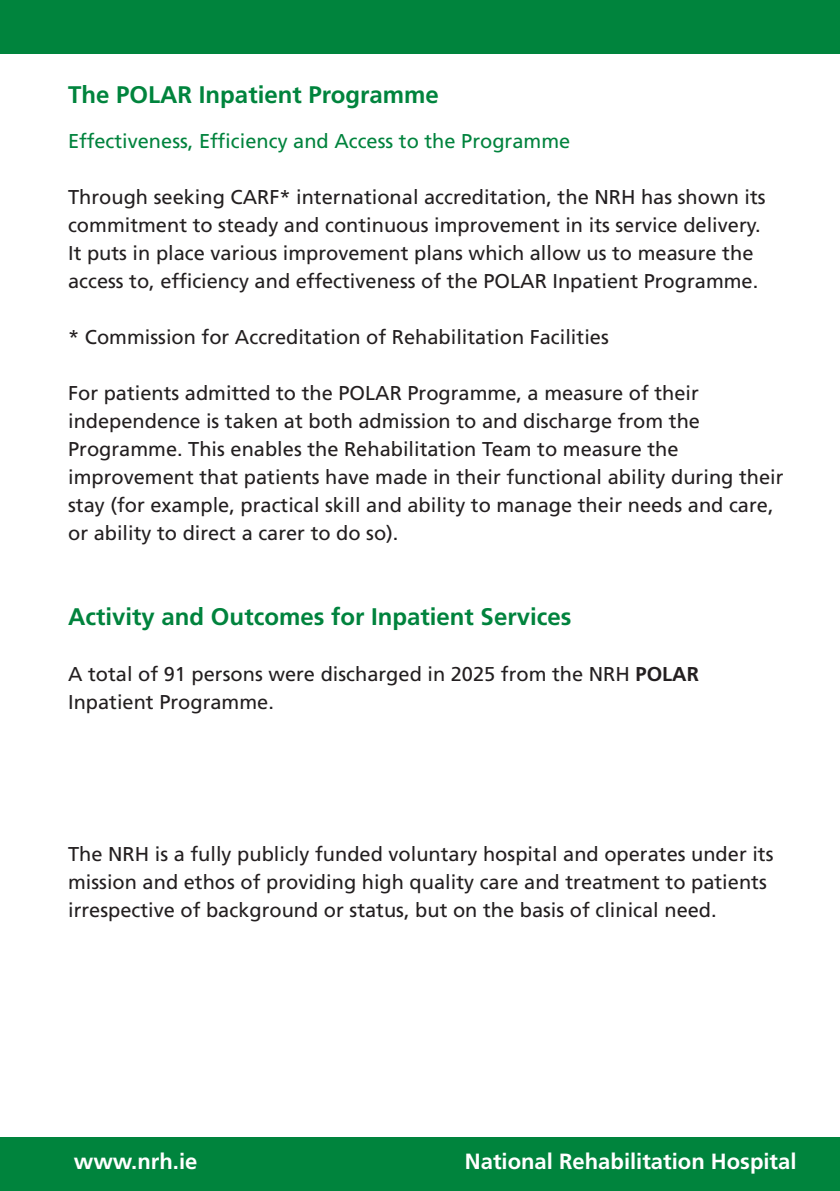
<style>
.page{position:relative;width:840px;height:1191px;background:#fff}
.page>*{position:absolute;margin:0;border:0;box-sizing:border-box;transform-origin:0 0}
.t1{font:700 24px "Frutiger LT Std";color:#00833d}
.t2{font:700 24px "Frutiger LT Std";color:#00843d}
.t3{font:700 22px "Frutiger LT Std";color:#fff}
.t4{font:20px/28px "Frutiger LT Std";color:#231f20}
.t5{font:20px "Frutiger LT Std";color:#00833d}
.s1{font-weight:700}
</style>
<div class="page">
<div style="left:0;top:0;width:839px;height:54px;background:#00843d"></div>
<div style="left:0;top:1137px;width:839px;height:54px;background:#00843d"></div>
<p class="t2" style="left:68px;top:81px;width:372px">The POLAR Inpatient Programme</p>
<p class="t5" style="left:68px;top:129px;width:503px">Effectiveness, Efficiency and Access to the Programme</p>
<p class="t4" style="left:68px;top:183px;width:698px">Through seeking CARF* international accreditation, the NRH has shown its commitment to steady and continuous improvement in its service delivery.<br>It puts in place various improvement plans which allow us to measure the access to, efficiency and effectiveness of the POLAR Inpatient Programme.</p>
<p class="t4" style="left:68px;top:323px;width:542px">* Commission for Accreditation of Rehabilitation Facilities</p>
<p class="t4" style="left:68px;top:379px;width:716px">For patients admitted to the POLAR Programme, a measure of their independence is taken at both admission to and discharge from the Programme. This enables the Rehabilitation Team to measure the improvement that patients have made in their functional ability during their stay (for example, practical skill and ability to manage their needs and care, or ability to direct a carer to do so).</p>
<p class="t1" style="left:68px;top:603px;width:504px">Activity and Outcomes for Inpatient Services</p>
<p class="t4" style="left:68px;top:660px;width:632px">A total of 91 persons were discharged in 2025 from the NRH <span class="s1">POLAR<br></span>Inpatient Programme.</p>
<p class="t4" style="left:68px;top:840px;width:706px">The NRH is a fully publicly funded voluntary hospital and operates under its mission and ethos of providing high quality care and treatment to patients irrespective of background or status, but on the basis of clinical need.</p>
<p class="t3" style="left:74px;top:1148px;width:125px">www.nrh.ie</p>
<p class="t3" style="left:464px;top:1148px;width:333px">National Rehabilitation Hospital</p>
</div>
